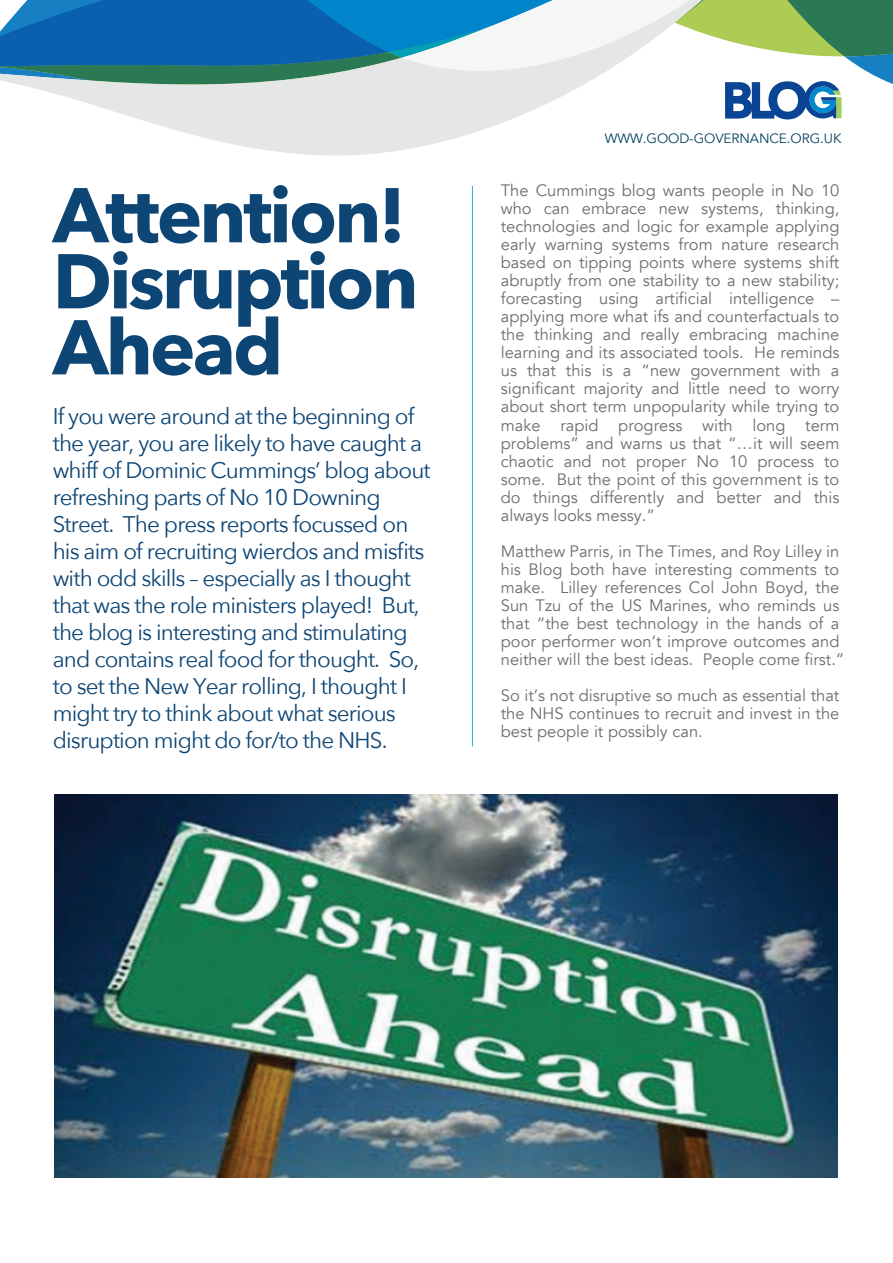
<style>
.page{position:relative;width:893px;height:1263px;background:#fff}
.page>*{position:absolute;margin:0;border:0;box-sizing:border-box;transform-origin:0 0}
.t1{font:700 76.65px/66px "Avenir Next";letter-spacing:-.04em;color:#0d4575}
.t2{font:22.5px/27px "Avenir Next";letter-spacing:-.04em;color:#0d4575}
.t3{font:16.5px/18px "Avenir";color:#6d6e70;text-align:justify}
.t4{font:13.5px "Avenir";letter-spacing:-.005em;color:#074361}
</style>
<div class="page">
<hr style="left:472px;top:186px;width:1px;height:560px;background:#26aae1">
<svg style="left:139px;top:119px;width:653px;height:37px"></svg>
<svg style="left:0;top:0;width:893px;height:119px"></svg>
<img style="left:55px;top:795px;width:783px;height:382px">
<h1 class="t1" style="left:53px;top:181px;width:367px">Attention!<br>Disruption<br>Ahead</h1>
<p class="t2" style="left:53px;top:401px;width:379px">If you were around at the beginning of the year, you are likely to have caught a whiff of Dominic Cummings’ blog about refreshing parts of No 10 Downing Street. The press reports focussed on his aim of recruiting wierdos and misfits with odd skills – especially as I thought that was the role ministers played! But, the blog is interesting and stimulating and contains real food for thought. So, to set the New Year rolling, I thought I might try to think about what serious disruption might do for/to the NHS.</p>
<p class="t4" style="left:605px;top:130px;width:238px">WWW.GOOD-GOVERNANCE.ORG.UK</p>
<p class="t3" style="left:501px;top:182px;width:340px">The Cummings blog wants people in No 10 who can embrace new systems, thinking, technologies and logic for example applying early warning systems from nature research based on tipping points where systems shift abruptly from one stability to a new stability; forecasting using artificial intelligence – applying more what ifs and counterfactuals to the thinking and really embracing machine learning and its associated tools. He reminds us that this is a “new government with a significant majority and little need to worry about short term unpopularity while trying to make rapid progress with long term problems” and warns us that “…it will seem chaotic and not proper No 10 process to some. But the point of this government is to do things differently and better and this always looks messy.”</p>
<p class="t3" style="left:501px;top:542px;width:345px;text-align:left">Matthew Parris, in The Times, and Roy Lilley in his Blog both have interesting comments to make. Lilley references Col John Boyd, the Sun Tzu of the US Marines, who reminds us that “the best technology in the hands of a poor performer won’t improve outcomes and neither will the best ideas. People come first.”</p>
<p class="t3" style="left:501px;top:686px;width:340px">So it’s not disruptive so much as essential that the NHS continues to recruit and invest in the best people it possibly can.</p>
</div>
